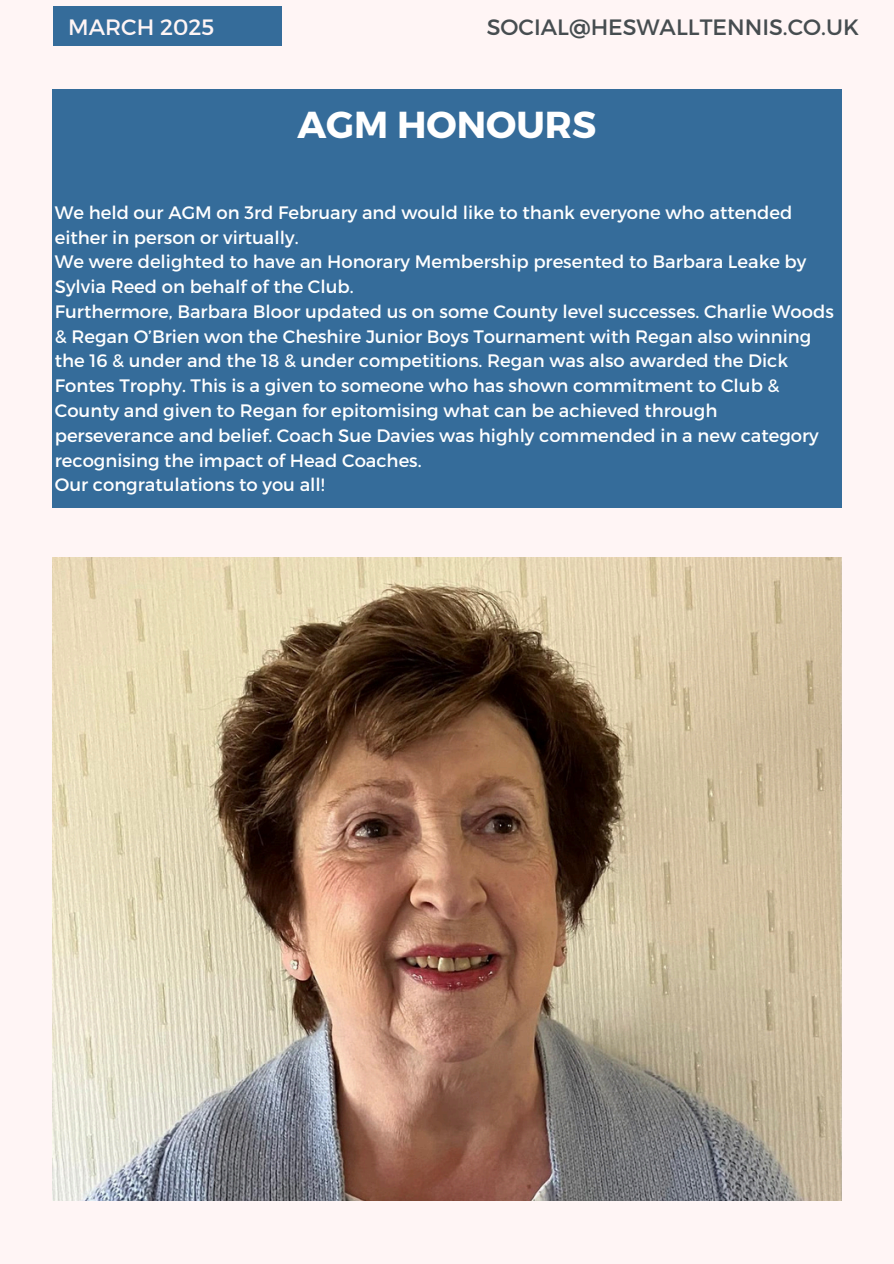
<style>
.page{position:relative;width:894px;height:1264px;background:#fff}
.page>*{position:absolute;margin:0;border:0;box-sizing:border-box;transform-origin:0 0}
.t1{font:700 37.5px "Montserrat";color:#fff}
.t2{font:22.2px "Montserrat";color:#464d50}
.t3{font:22.2px "Montserrat";color:#fff5f5}
.t4{font:18px/24.8px "Montserrat";color:#fff}
</style>
<div class="page">
<div style="left:0;top:0;width:893px;height:1263px;background:#fff5f5"></div>
<div style="left:53px;top:6px;width:229px;height:40px;background:#356c9a"></div>
<div style="left:53px;top:89px;width:787px;height:419px;background:#356c9a"></div>
<img style="left:53px;top:558px;width:787px;height:642px">
<p class="t3" style="left:68px;top:13px;width:147px">MARCH 2025</p>
<p class="t2" style="left:486px;top:12px;width:373px">SOCIAL@HESWALLTENNIS.CO.UK</p>
<h2 class="t1" style="left:297px;top:100px;width:300px">AGM HONOURS</h2>
<h2 class="t4" style="left:55px;top:199px;width:738px">We held our AGM on 3rd February and would like to thank everyone who attended either in person or virtually.</h2>
<h1 class="t4" style="left:55px;top:249px;width:753px">We were delighted to have an Honorary Membership presented to Barbara Leake by<br>Sylvia Reed on behalf of the Club.</h1>
<p class="t4" style="left:55px;top:298px;width:780px">Furthermore, Barbara Bloor updated us on some County level successes. Charlie Woods &amp; Regan O’Brien won the Cheshire Junior Boys Tournament with Regan also winning the 16 &amp; under and the 18 &amp; under competitions. Regan was also awarded the Dick Fontes Trophy. This is a given to someone who has shown commitment to Club &amp; County and given to Regan for epitomising what can be achieved through perseverance and belief. Coach Sue Davies was highly commended in a new category recognising the impact of Head Coaches.</p>
<p class="t4" style="left:55px;top:471px;width:271px">Our congratulations to you all!</p>
</div>
